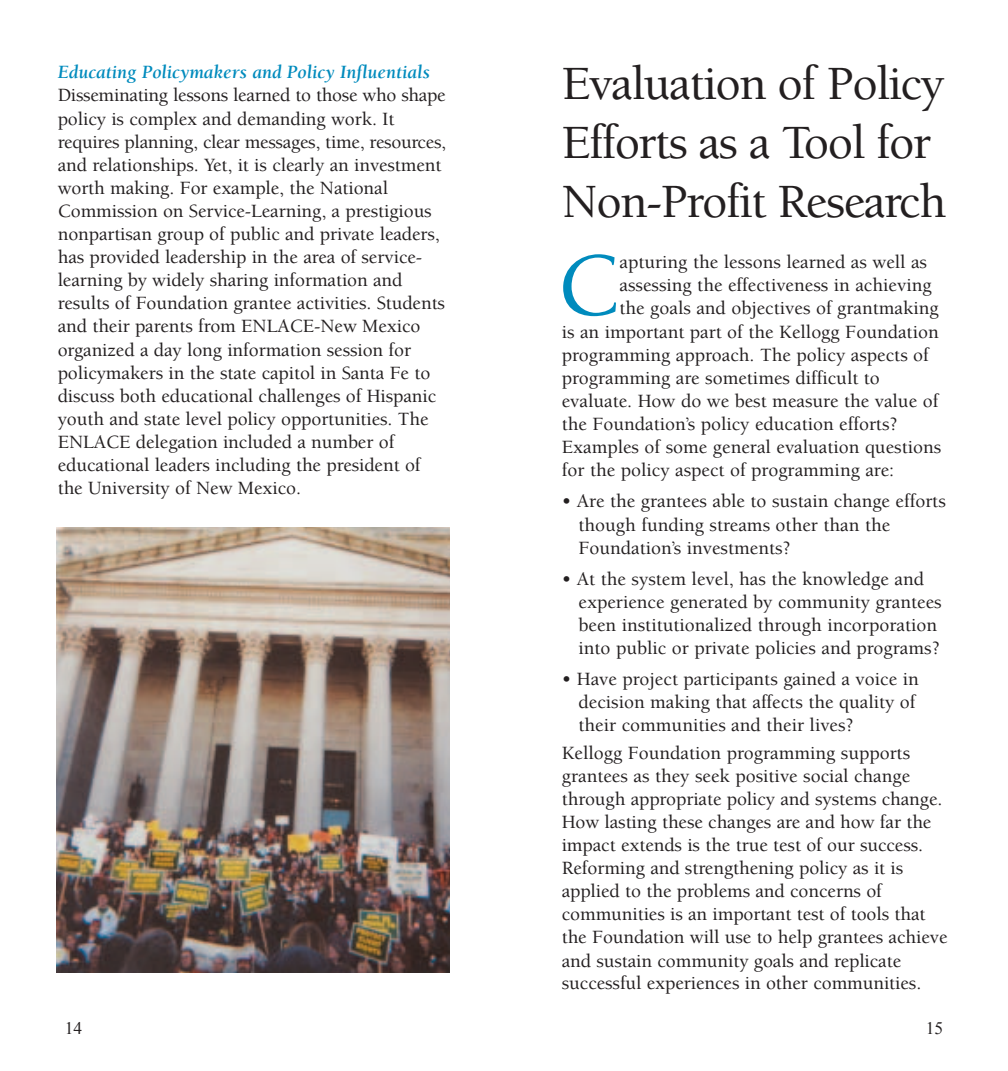
<style>
.page{position:relative;width:1008px;height:1071px;background:#fff}
.page>*{position:absolute;margin:0;border:0;box-sizing:border-box;transform-origin:0 0}
.t1{font:500 91.88px "Berkeley";color:#008bbd}
.t2{font:500 49px/58.8px "Berkeley";letter-spacing:-.03em;color:#231f20}
.t3{font:500 19.25px/23.1px "Berkeley";letter-spacing:-.005em;color:#231f20}
.t4{font:italic 700 19.25px "Berkeley";color:#008bbd}
.t5{font:17.5px "Times New Roman";color:#231f20}
</style>
<div class="page">
<img style="left:56px;top:528px;width:394px;height:445px">
<p class="t4" style="left:58px;top:65px;width:374px">Educating Policymakers and Policy Influentials</p>
<p class="t3" style="left:58px;top:86px;width:390px">Disseminating lessons learned to those who shape policy is complex and demanding work. It requires planning, clear messages, time, resources, and relationships. Yet, it is clearly an investment worth making. For example, the National Commission on Service-Learning, a prestigious nonpartisan group of public and private leaders, has provided leadership in the area of service&shy;learning by widely sharing information and results of Foundation grantee activities. Students and their parents from ENLACE-New Mexico organized a day long information session for policymakers in the state capitol in Santa Fe to discuss both educational challenges of Hispanic youth and state level policy opportunities. The ENLACE delegation included a number of educational leaders including the president of the University of New Mexico.</p>
<p class="t5" style="left:65px;top:1018px;width:19px">14</p>
<h2 class="t2" style="left:562px;top:59px;width:386px">Evaluation of Policy<br>Efforts as a Tool for<br>Non-Profit Research</h2>
<h1 class="t1" style="left:557px;top:250px;width:64px">C</h1>
<p class="t3" style="left:620px;top:252px;width:309px">apturing the lessons learned as well as</p>
<p class="t3" style="left:620px;top:275px;width:314px">assessing the effectiveness in achieving</p>
<p class="t3" style="left:620px;top:299px;width:321px">the goals and objectives of grantmaking</p>
<p class="t3" style="left:562px;top:322px;width:378px">is an important part of the Kellogg Foundation</p>
<p class="t3" style="left:562px;top:345px;width:369px">programming approach. The policy aspects of</p>
<p class="t3" style="left:562px;top:368px;width:320px">programming are sometimes difficult to</p>
<p class="t3" style="left:562px;top:391px;width:378px">evaluate. How do we best measure the value of</p>
<p class="t3" style="left:562px;top:414px;width:338px">the Foundation’s policy education efforts?</p>
<p class="t3" style="left:562px;top:437px;width:381px">Examples of some general evaluation questions</p>
<p class="t3" style="left:562px;top:460px;width:334px">for the policy aspect of programming are:</p>
<p class="t3" style="left:578px;top:492px;width:369px;text-indent:-17px">• Are the grantees able to sustain change efforts though funding streams other than the<br>Foundation’s investments?</p>
<p class="t3" style="left:578px;top:569px;width:365px;text-indent:-17px">• At the system level, has the knowledge and experience generated by community grantees been institutionalized through incorporation into public or private policies and programs?</p>
<p class="t3" style="left:578px;top:669px;width:342px;text-indent:-17px">• Have project participants gained a voice in decision making that affects the quality of their communities and their lives?</p>
<p class="t3" style="left:562px;top:743px;width:387px">Kellogg Foundation programming supports grantees as they seek positive social change through appropriate policy and systems change.<br>How lasting these changes are and how far the impact extends is the true test of our success.<br>Reforming and strengthening policy as it is applied to the problems and concerns of communities is an important test of tools that the Foundation will use to help grantees achieve and sustain community goals and replicate successful experiences in other communities.</p>
<p class="t5" style="left:926px;top:1018px;width:19px">15</p>
</div>
